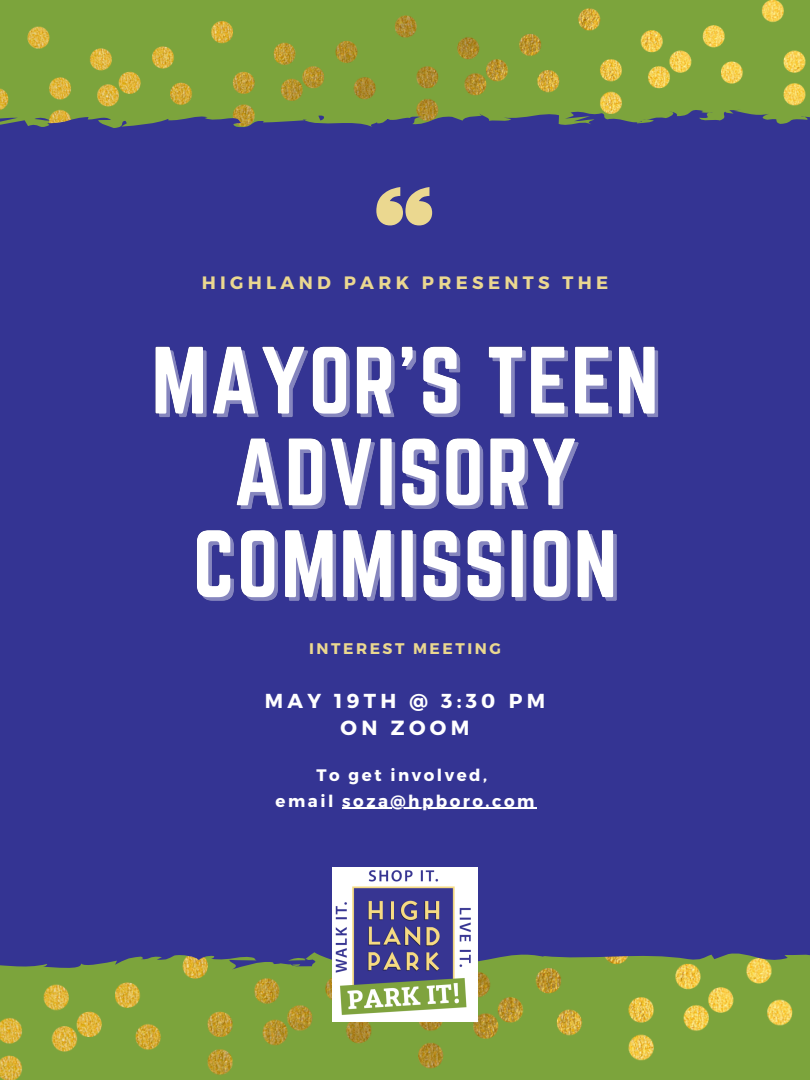
<style>
.page{position:relative;width:810px;height:1080px;background:#fff}
.page>*{position:absolute;margin:0;border:0;box-sizing:border-box;transform-origin:0 0}
.t1{font:700 20.5px "Montserrat";letter-spacing:.21em;color:#fff}
.t2{font:700 20.19px "Montserrat";letter-spacing:.21em;color:#fff}
.t3{font:700 17.94px "Montserrat";letter-spacing:.24em;color:#ebd890}
.t4{font:700 16.62px "Montserrat";letter-spacing:.15em;color:#fff}
.t5{font:700 15.38px "Montserrat";letter-spacing:.165em;color:#ebd890}
</style>
<div class="page">
<img style="left:0;top:0;width:810px;height:107px">
<img style="left:0;top:971px;width:810px;height:109px">
<div style="left:0;top:107px;width:810px;height:864px;background:#343493"></div>
<img style="left:151px;top:331px;width:513px;height:287px">
<hr style="left:342px;top:808px;width:195px;height:1px;background:#fff">
<svg style="left:376px;top:187px;width:56px;height:38px;background:#afa290"></svg>
<img style="left:332px;top:867px;width:146px;height:154px">
<p class="t3" style="left:202px;top:271px;width:408px">HIGHLAND PARK PRESENTS THE</p>
<p class="t5" style="left:309px;top:639px;width:193px">INTEREST MEETING</p>
<p class="t2" style="left:265px;top:687px;width:282px">MAY 19TH @ 3:30 PM</p>
<p class="t1" style="left:341px;top:714px;width:130px">ON ZOOM</p>
<p class="t4" style="left:316px;top:764px;width:172px">To get involved,</p>
<p class="t4" style="left:276px;top:790px;width:260px">email soza@hpboro.com</p>
</div>
